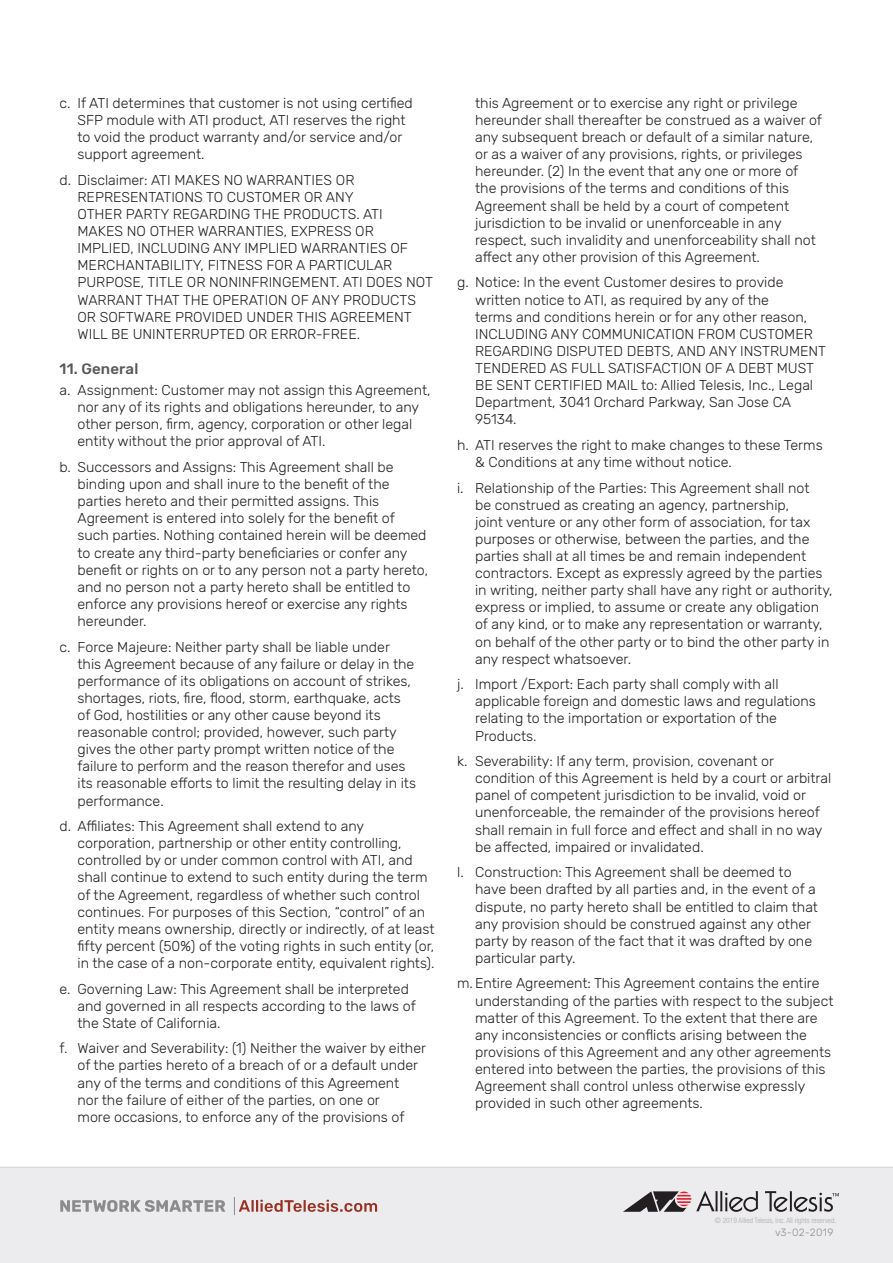
<style>
.page{position:relative;width:893px;height:1263px;background:#fff}
.page>*{position:absolute;margin:0;border:0;box-sizing:border-box;transform-origin:0 0}
.t1{font:500 15px "Rubik";letter-spacing:.01em;color:#57585a}
.t2{font:300 14.25px/17.1px "Rubik";color:#231f20}
.t3{font:300 10.5px "Rubik";letter-spacing:.025em;color:#8c8b8b}
.t4{font:300 condensed 7.5px "Helvetica Neue";color:#acacac}
</style>
<div class="page">
<div style="left:0;top:1167px;width:893px;height:96px;background:#ececee"></div>
<svg style="left:60px;top:1197px;width:317px;height:18px;background:#cfc4c3"></svg>
<svg style="left:765px;top:1191px;width:74px;height:21px;background:#b5b3b5"></svg>
<svg style="left:623px;top:1191px;width:135px;height:21px;background:#9b9496"></svg>
<p class="t2" style="left:78px;top:95px;width:337px;text-indent:-18px">c. If ATI determines that customer is not using certified SFP module with ATI product, ATI reserves the right to void the product warranty and/or service and/or support agreement.</p>
<p class="t2" style="left:78px;top:172px;width:357px;text-indent:-18px">d. Disclaimer: ATI MAKES NO WARRANTIES OR REPRESENTATIONS TO CUSTOMER OR ANY<br>OTHER PARTY REGARDING THE PRODUCTS. ATI<br>MAKES NO OTHER WARRANTIES, EXPRESS OR IMPLIED, INCLUDING ANY IMPLIED WARRANTIES OF MERCHANTABILITY, FITNESS FOR A PARTICULAR PURPOSE, TITLE OR NONINFRINGEMENT. ATI DOES NOT WARRANT THAT THE OPERATION OF ANY PRODUCTS OR SOFTWARE PROVIDED UNDER THIS AGREEMENT WILL BE UNINTERRUPTED OR ERROR-FREE.</p>
<p class="t1" style="left:60px;top:360px;width:80px">11. General</p>
<p class="t2" style="left:78px;top:382px;width:354px;text-indent:-18px">a. Assignment: Customer may not assign this Agreement, nor any of its rights and obligations hereunder, to any other person, firm, agency, corporation or other legal entity without the prior approval of ATI.</p>
<p class="t2" style="left:78px;top:459px;width:352px;text-indent:-18px">b. Successors and Assigns: This Agreement shall be binding upon and shall inure to the benefit of the parties hereto and their permitted assigns. This Agreement is entered into solely for the benefit of such parties. Nothing contained herein will be deemed to create any third-party beneficiaries or confer any benefit or rights on or to any person not a party hereto, and no person not a party hereto shall be entitled to enforce any provisions hereof or exercise any rights hereunder.</p>
<p class="t2" style="left:78px;top:638px;width:340px;text-indent:-18px">c. Force Majeure: Neither party shall be liable under this Agreement because of any failure or delay in the performance of its obligations on account of strikes, shortages, riots, fire, flood, storm, earthquake, acts of God, hostilities or any other cause beyond its reasonable control; provided, however, such party gives the other party prompt written notice of the failure to perform and the reason therefor and uses its reasonable efforts to limit the resulting delay in its performance.</p>
<p class="t2" style="left:78px;top:818px;width:359px;text-indent:-18px">d. Affiliates: This Agreement shall extend to any corporation, partnership or other entity controlling, controlled by or under common control with ATI, and shall continue to extend to such entity during the term of the Agreement, regardless of whether such control continues. For purposes of this Section, “control” of an entity means ownership, directly or indirectly, of at least fifty percent (50%) of the voting rights in such entity (or, in the case of a non-corporate entity, equivalent rights).</p>
<p class="t2" style="left:78px;top:980px;width:340px;text-indent:-18px">e. Governing Law: This Agreement shall be interpreted and governed in all respects according to the laws of the State of California.</p>
<p class="t2" style="left:78px;top:1040px;width:350px;text-indent:-18px">f. Waiver and Severability: (1) Neither the waiver by either of the parties hereto of a breach of or a default under any of the terms and conditions of this Agreement<br>nor the failure of either of the parties, on one or<br>more occasions, to enforce any of the provisions of</p>
<p class="t2" style="left:475px;top:95px;width:348px">this Agreement or to exercise any right or privilege hereunder shall thereafter be construed as a waiver of any subsequent breach or default of a similar nature, or as a waiver of any provisions, rights, or privileges hereunder. (2) In the event that any one or more of the provisions of the terms and conditions of this Agreement shall be held by a court of competent jurisdiction to be invalid or unenforceable in any respect, such invalidity and unenforceability shall not affect any other provision of this Agreement.</p>
<p class="t2" style="left:475px;top:274px;width:353px;text-indent:-18px">g. Notice: In the event Customer desires to provide written notice to ATI, as required by any of the<br>terms and conditions herein or for any other reason, INCLUDING ANY COMMUNICATION FROM CUSTOMER REGARDING DISPUTED DEBTS, AND ANY INSTRUMENT TENDERED AS FULL SATISFACTION OF A DEBT MUST BE SENT CERTIFIED MAIL to: Allied Telesis, Inc., Legal Department, 3041 Orchard Parkway, San Jose CA 95134.</p>
<p class="t2" style="left:475px;top:437px;width:349px;text-indent:-18px">h. ATI reserves the right to make changes to these Terms &amp; Conditions at any time without notice.</p>
<p class="t2" style="left:475px;top:479px;width:359px;text-indent:-18px">i. Relationship of the Parties: This Agreement shall not<br>be construed as creating an agency, partnership,<br>joint venture or any other form of association, for tax purposes or otherwise, between the parties, and the parties shall at all times be and remain independent contractors. Except as expressly agreed by the parties in writing, neither party shall have any right or authority, express or implied, to assume or create any obligation of any kind, or to make any representation or warranty, on behalf of the other party or to bind the other party in any respect whatsoever.</p>
<p class="t2" style="left:475px;top:676px;width:342px;text-indent:-18px">j. Import /Export: Each party shall comply with all applicable foreign and domestic laws and regulations relating to the importation or exportation of the Products.</p>
<p class="t2" style="left:475px;top:753px;width:358px;text-indent:-18px">k. Severability: If any term, provision, covenant or condition of this Agreement is held by a court or arbitral panel of competent jurisdiction to be invalid, void or unenforceable, the remainder of the provisions hereof shall remain in full force and effect and shall in no way be affected, impaired or invalidated.</p>
<p class="t2" style="left:475px;top:864px;width:344px;text-indent:-18px">l. Construction: This Agreement shall be deemed to have been drafted by all parties and, in the event of a dispute, no party hereto shall be entitled to claim that any provision should be construed against any other party by reason of the fact that it was drafted by one particular party.</p>
<p class="t2" style="left:475px;top:975px;width:360px;text-indent:-18px">m.Entire Agreement: This Agreement contains the entire understanding of the parties with respect to the subject matter of this Agreement. To the extent that there are any inconsistencies or conflicts arising between the provisions of this Agreement and any other agreements entered into between the parties, the provisions of this Agreement shall control unless otherwise expressly provided in such other agreements.</p>
<p class="t4" style="left:715px;top:1216px;width:123px">© 2019 Allied Telesis, Inc. All rights reserved.</p>
<p class="t3" style="left:775px;top:1226px;width:60px">v3-02-2019</p>
</div>
